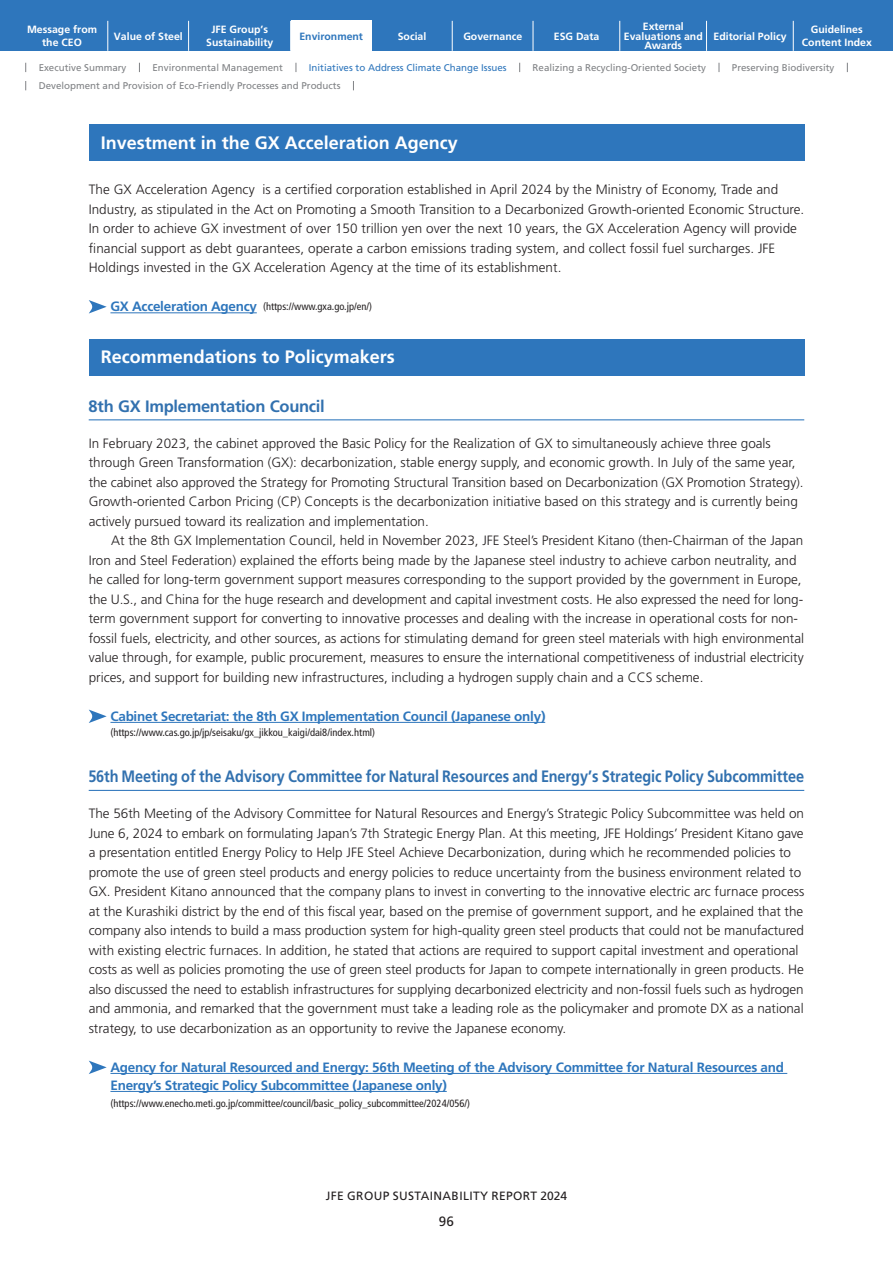
<style>
.page{position:relative;width:893px;height:1263px;background:#fff}
.page>*{position:absolute;margin:0;border:0;box-sizing:border-box;transform-origin:0 0}
.t1{font:700 18px "Frutiger";color:#fff}
.t2{font:700 16.5px "Frutiger";letter-spacing:-.01em;color:#3271af;scale:.88 1}
.t3{font:700 16.5px "Frutiger";letter-spacing:-.01em;color:#3271af}
.t4{font:300 13.5px/19.5px "Frutiger";color:#231f20}
.t5{font:700 13.5px/18px "Frutiger";letter-spacing:-.02em;color:#2e76bc}
.t6{font:13.5px "Frutiger";color:#231f20}
.t7{font:12px "Frutiger";letter-spacing:.03em;color:#231f20}
.t8{font:condensed 10.5px "Frutiger";color:#231f20}
.t9{font:700 10.5px/12.8px "Frutiger";color:#fff;text-align:center}
.t10{font:700 10.5px "Frutiger";color:#2e76bc}
.t11{font:9.75px "Frutiger";color:#808285}
.t12{font:9.75px "Frutiger";color:#2e76bc}
.s1{font-weight:700;font-stretch:normal;font-size:13.5px;color:#2e76bc}
</style>
<div class="page">
<div style="left:0;top:0;width:893px;height:51px;background:#2e76bc"></div>
<hr style="left:108px;top:21px;width:1px;height:30px;background:#fff">
<hr style="left:188px;top:21px;width:1px;height:30px;background:#fff">
<hr style="left:290px;top:21px;width:1px;height:30px;background:#fff">
<hr style="left:452px;top:21px;width:1px;height:30px;background:#fff">
<hr style="left:533px;top:21px;width:1px;height:30px;background:#fff">
<hr style="left:619px;top:21px;width:1px;height:30px;background:#fff">
<hr style="left:706px;top:21px;width:1px;height:30px;background:#fff">
<hr style="left:793px;top:21px;width:1px;height:30px;background:#fff">
<div style="left:291px;top:21px;width:81px;height:30px;background:#fff"></div>
<div style="left:89px;top:124px;width:715px;height:37px;background:#2e76bc"></div>
<div style="left:89px;top:339px;width:715px;height:36px;background:#2e76bc"></div>
<hr style="left:110px;top:1073px;width:677px;height:1px;background:#2e76bc">
<hr style="left:110px;top:1091px;width:337px;height:1px;background:#2e76bc">
<svg style="left:89px;top:1060px;width:18px;height:14px"></svg>
<hr style="left:110px;top:312px;width:147px;height:1px;background:#2e76bc">
<hr style="left:110px;top:722px;width:435px;height:1px;background:#2e76bc">
<svg style="left:89px;top:300px;width:18px;height:13px"></svg>
<svg style="left:89px;top:709px;width:18px;height:14px"></svg>
<hr style="left:89px;top:419px;width:715px;height:1px;background:#2e76bc">
<hr style="left:89px;top:790px;width:715px;height:1px;background:#2e76bc">
<p class="t9" style="left:114px;top:30px;width:70px">Value of Steel</p>
<p class="t9" style="left:206px;top:23px;width:69px">JFE Group’s<br>Sustainability</p>
<p class="t9" style="left:463px;top:30px;width:60px">Governance</p>
<p class="t9" style="left:554px;top:30px;width:47px">ESG Data</p>
<p class="t9" style="left:624px;top:22px;width:80px;line-height:9.6px">External<br>Evaluations and<br>Awards</p>
<p class="t9" style="left:714px;top:30px;width:74px">Editorial Policy</p>
<p class="t9" style="left:802px;top:23px;width:72px">Guidelines<br>Content Index</p>
<p class="t9" style="left:27px;top:23px;width:72px">Message from the CEO</p>
<p class="t10" style="left:299px;top:30px;width:65px">Environment</p>
<p class="t9" style="left:398px;top:30px;width:30px">Social</p>
<p class="t11" style="left:39px;top:62px;width:89px">Executive Summary</p>
<p class="t11" style="left:152px;top:62px;width:132px">Environmental Management</p>
<p class="t12" style="left:309px;top:62px;width:199px">Initiatives to Address Climate Change Issues</p>
<p class="t11" style="left:533px;top:62px;width:175px">Realizing a Recycling-Oriented Society</p>
<p class="t11" style="left:732px;top:62px;width:104px">Preserving Biodiversity</p>
<p class="t11" style="left:39px;top:80px;width:303px">Development and Provision of Eco-Friendly Processes and Products</p>
<h1 class="t1" style="left:101px;top:132px;width:359px">Investment in the GX Acceleration Agency</h1>
<p class="t4" style="left:89px;top:180px;width:717px">The GX Acceleration Agency is a certified corporation established in April 2024 by the Ministry of Economy, Trade and Industry, as stipulated in the Act on Promoting a Smooth Transition to a Decarbonized Growth-oriented Economic Structure.<br>In order to achieve GX investment of over 150 trillion yen over the next 10 years, the GX Acceleration Agency will provide financial support as debt guarantees, operate a carbon emissions trading system, and collect fossil fuel surcharges. JFE Holdings invested in the GX Acceleration Agency at the time of its establishment.</p>
<p class="t8" style="left:110px;top:301px;width:263px"><span class="s1">GX Acceleration Agency</span> (https://www.gxa.go.jp/en/)</p>
<h1 class="t1" style="left:101px;top:347px;width:296px">Recommendations to Policymakers</h1>
<p class="t3" style="left:89px;top:396px;width:238px">8th GX Implementation Council</p>
<p class="t4" style="left:89px;top:434px;width:716px">In February 2023, the cabinet approved the Basic Policy for the Realization of GX to simultaneously achieve three goals through Green Transformation (GX): decarbonization, stable energy supply, and economic growth. In July of the same year, the cabinet also approved the Strategy for Promoting Structural Transition based on Decarbonization (GX Promotion Strategy).<br>Growth-oriented Carbon Pricing (CP) Concepts is the decarbonization initiative based on this strategy and is currently being actively pursued toward its realization and implementation.</p>
<p class="t4" style="left:89px;top:531px;width:717px;text-indent:23px">At the 8th GX Implementation Council, held in November 2023, JFE Steel’s President Kitano (then-Chairman of the Japan Iron and Steel Federation) explained the efforts being made by the Japanese steel industry to achieve carbon neutrality, and he called for long-term government support measures corresponding to the support provided by the government in Europe, the U.S., and China for the huge research and development and capital investment costs. He also expressed the need for long&shy;term government support for converting to innovative processes and dealing with the increase in operational costs for non&shy;fossil fuels, electricity, and other sources, as actions for stimulating demand for green steel materials with high environmental value through, for example, public procurement, measures to ensure the international competitiveness of industrial electricity prices, and support for building new infrastructures, including a hydrogen supply chain and a CCS scheme.</p>
<p class="t5" style="left:110px;top:707px;width:436px">Cabinet Secretariat: the 8th GX Implementation Council (Japanese only)</p>
<p class="t8" style="left:110px;top:727px;width:266px">(https://www.cas.go.jp/jp/seisaku/gx_jikkou_kaigi/dai8/index.html)</p>
<p class="t2" style="left:89px;top:767px;width:815px">56th Meeting of the Advisory Committee for Natural Resources and Energy’s Strategic Policy Subcommittee</p>
<p class="t4" style="left:89px;top:804px;width:717px">The 56th Meeting of the Advisory Committee for Natural Resources and Energy’s Strategic Policy Subcommittee was held on June 6, 2024 to embark on formulating Japan’s 7th Strategic Energy Plan. At this meeting, JFE Holdings’ President Kitano gave a presentation entitled Energy Policy to Help JFE Steel Achieve Decarbonization, during which he recommended policies to promote the use of green steel products and energy policies to reduce uncertainty from the business environment related to GX. President Kitano announced that the company plans to invest in converting to the innovative electric arc furnace process at the Kurashiki district by the end of this fiscal year, based on the premise of government support, and he explained that the company also intends to build a mass production system for high-quality green steel products that could not be manufactured with existing electric furnaces. In addition, he stated that actions are required to support capital investment and operational costs as well as policies promoting the use of green steel products for Japan to compete internationally in green products. He also discussed the need to establish infrastructures for supplying decarbonized electricity and non-fossil fuels such as hydrogen and ammonia, and remarked that the government must take a leading role as the policymaker and promote DX as a national strategy, to use decarbonization as an opportunity to revive the Japanese economy.</p>
<p class="t5" style="left:110px;top:1058px;width:675px">Agency for Natural Resourced and Energy: 56th Meeting of the Advisory Committee for Natural Resources and<br>Energy’s Strategic Policy Subcommittee (Japanese only)</p>
<p class="t8" style="left:110px;top:1097px;width:361px">(https://www.enecho.meti.go.jp/committee/council/basic_policy_subcommittee/2024/056/)</p>
<p class="t7" style="left:326px;top:1188px;width:243px">JFE GROUP SUSTAINABILITY REPORT 2024</p>
<p class="t6" style="left:439px;top:1214px;width:17px">96</p>
</div>
